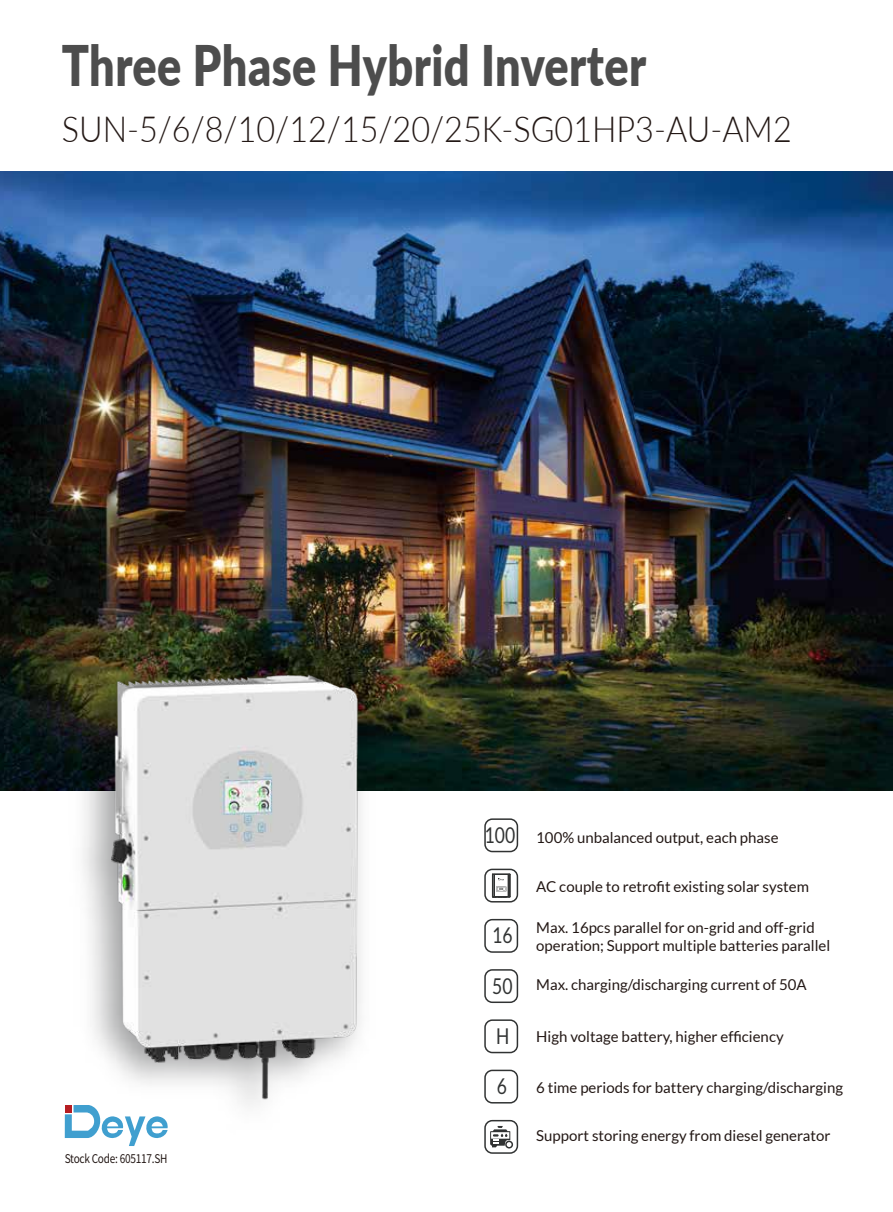
<style>
.page{position:relative;width:893px;height:1212px;background:#fff}
.page>*{position:absolute;margin:0;border:0;box-sizing:border-box;transform-origin:0 0}
.t1{font:900 55.95px "Lato";letter-spacing:.01em;color:#4d4d4d;scale:.81 1}
.t2{font:300 36px "Lato";color:#231815;scale:.9 1}
.t3{font:21.75px "Lato";color:#313333;scale:.81 1}
.t4{font:15px/18px "Lato";color:#231815}
.t5{font:15px "Lato";color:#221714}
.t6{font:12px "Source Han Sans SC";letter-spacing:-.025em;color:#231815;scale:.84 1}
.s1{font-size:21.75px;color:#313333}
</style>
<div class="page">
<img style="left:0;top:172px;width:893px;height:619px">
<img style="left:57px;top:643px;width:328px;height:503px">
<img style="left:83px;top:660px;width:296px;height:463px">
<div style="left:484px;top:969px;width:34px;height:34px;border:2px solid #313333;border-radius:7px"></div>
<div style="left:484px;top:1120px;width:34px;height:34px;border:2px solid #313333;border-radius:7px"></div>
<div style="left:505px;top:1140px;width:8px;height:8px;border:2px solid #313333;border-radius:50%"></div>
<svg style="left:490px;top:1126px;width:21px;height:21px"></svg>
<div style="left:484px;top:919px;width:34px;height:34px;border:2px solid #313333;border-radius:7px"></div>
<div style="left:484px;top:869px;width:34px;height:33px;border:2px solid #313333;border-radius:7px"></div>
<svg style="left:492px;top:873px;width:19px;height:25px"></svg>
<div style="left:484px;top:1070px;width:34px;height:33px;border:2px solid #313333;border-radius:7px"></div>
<div style="left:484px;top:1019px;width:34px;height:34px;border:2px solid #313333;border-radius:7px"></div>
<div style="left:484px;top:818px;width:34px;height:34px;border:2px solid #313333;border-radius:7px"></div>
<h1 class="t1" style="left:62px;top:24px;width:723px">Three Phase Hybrid Inverter</h1>
<h2 class="t2" style="left:62px;top:104px;width:813px">SUN-5/6/8/10/12/15/20/25K-SG01HP3-AU-AM2</h2>
<p class="t5" style="left:485px;top:829px;width:295px"><span class="s1">100</span> 100% unbalanced output, each phase</p>
<p class="t6" style="left:65px;top:1151px;width:124px">Stock Code: 605117.SH</p>
<p class="t5" style="left:536px;top:878px;width:274px">AC couple to retrofit existing solar system</p>
<h3 class="t3" style="left:492px;top:923px;width:27px">16</h3>
<p class="t4" style="left:536px;top:918px;width:295px">Max. 16pcs parallel for on-grid and off-grid operation; Support multiple batteries parallel</p>
<h3 class="t3" style="left:492px;top:974px;width:27px">50</h3>
<p class="t4" style="left:536px;top:976px;width:272px">Max. charging/discharging current of 50A</p>
<h3 class="t3" style="left:496px;top:1024px;width:18px">H</h3>
<p class="t4" style="left:536px;top:1028px;width:249px">High voltage battery, higher efficiency</p>
<h3 class="t3" style="left:497px;top:1074px;width:14px">6</h3>
<p class="t4" style="left:536px;top:1078px;width:308px">6 time periods for battery charging/discharging</p>
<p class="t4" style="left:536px;top:1126px;width:296px">Support storing energy from diesel generator</p>
</div>
